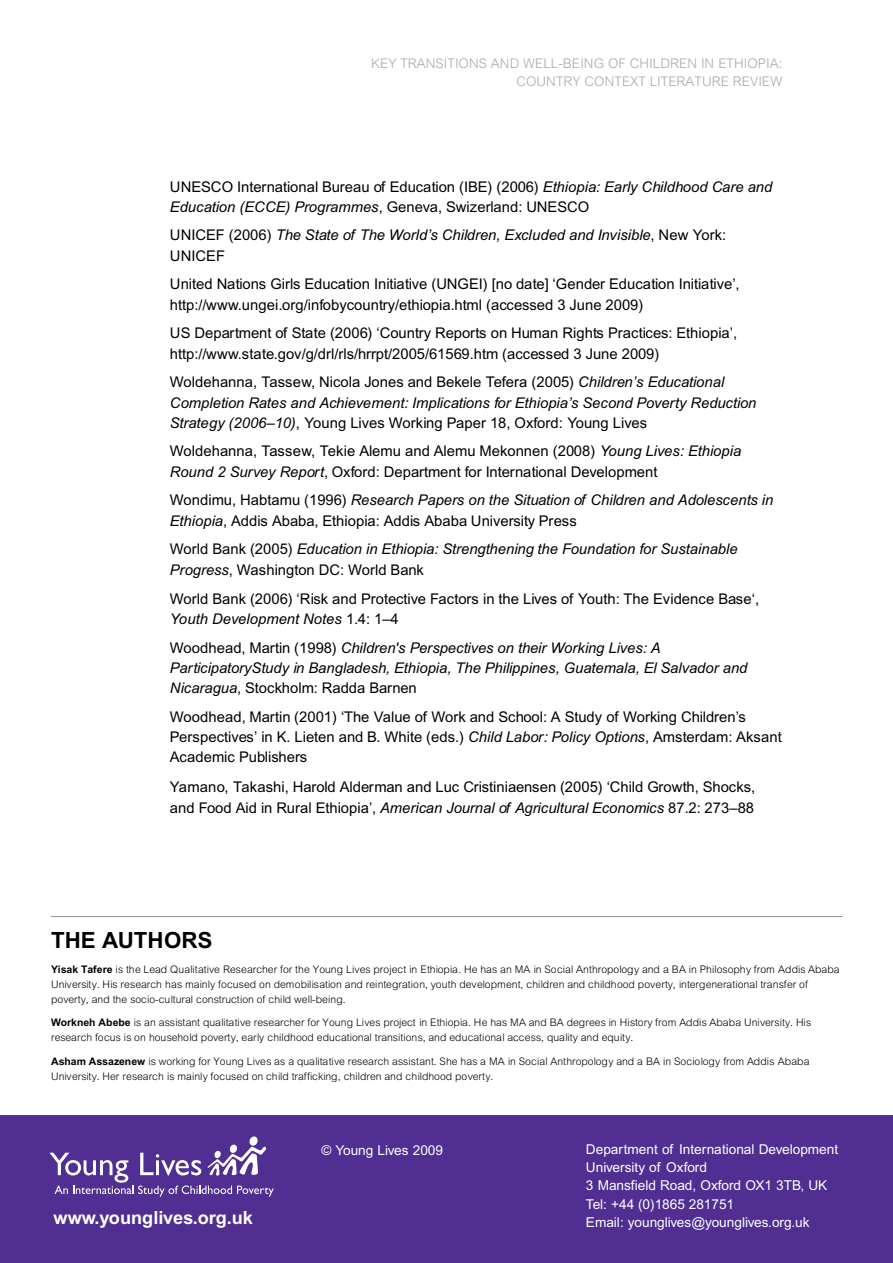
<style>
.page{position:relative;width:893px;height:1263px;background:#fff}
.page>*{position:absolute;margin:0;border:0;box-sizing:border-box;transform-origin:0 0}
.t1{font:700 22.35px "Arial";color:#000}
.t2{font:700 18.15px "Arial";color:#fff}
.t3{font:14.7px/20.5px "Arial";letter-spacing:.005em;color:#000}
.t4{font:italic 14.7px/20.4px "Arial";color:#000}
.t5{font:13.65px/18.1px "Arial";color:#fff}
.t6{font:300 13.35px/18px "Arial";letter-spacing:.01em;color:#a9a9a9;text-align:right}
.t7{font:300 10.5px/14.7px "Arial";letter-spacing:-.005em;color:#000}
.s1{font-style:italic}
.s2{font-style:normal}
.s3{font-weight:700}
</style>
<div class="page">
<hr style="left:51px;top:916px;width:791px;height:1px;background:#929292">
<div style="left:0;top:1115px;width:893px;height:148px;background:#502e92"></div>
<svg style="left:49px;top:1136px;width:225px;height:61px"></svg>
<p class="t6" style="left:371px;top:55px;width:413px">KEY TRANSITIONS AND WELL-BEING OF CHILDREN IN ETHIOPIA:<br>COUNTRY CONTEXT LITERATURE REVIEW</p>
<p class="t3" style="left:170px;top:178px;width:604px">UNESCO International Bureau of Education (IBE) (2006) <span class="s1">Ethiopia: Early Childhood Care and<br>Education (ECCE) Programmes</span>, Geneva, Swizerland: UNESCO</p>
<p class="t4" style="left:170px;top:227px;width:558px"><span class="s2">UNICEF (2006)</span> The State of The World’s Children, Excluded and Invisible<span class="s2">, New York:<br>UNICEF</span></p>
<p class="t3" style="left:170px;top:276px;width:571px">United Nations Girls Education Initiative (UNGEI) [no date] ‘Gender Education Initiative’, http://www.ungei.org/infobycountry/ethiopia.html (accessed 3 June 2009)</p>
<p class="t3" style="left:170px;top:325px;width:569px">US Department of State (2006) ‘Country Reports on Human Rights Practices: Ethiopia’, http://www.state.gov/g/drl/rls/hrrpt/2005/61569.htm (accessed 3 June 2009)</p>
<p class="t4" style="left:170px;top:374px;width:588px"><span class="s2">Woldehanna, Tassew, Nicola Jones and Bekele Tefera (2005)</span> Children’s Educational<br>Completion Rates and Achievement: Implications for Ethiopia’s Second Poverty Reduction<br>Strategy (2006–10)<span class="s2">, Young Lives Working Paper 18, Oxford: Young Lives</span></p>
<p class="t3" style="left:170px;top:443px;width:573px">Woldehanna, Tassew, Tekie Alemu and Alemu Mekonnen (2008) <span class="s1">Young Lives: Ethiopia<br>Round 2 Survey Report</span>, Oxford: Department for International Development</p>
<p class="t3" style="left:170px;top:492px;width:605px">Wondimu, Habtamu (1996) <span class="s1">Research Papers on the Situation of Children and Adolescents in<br>Ethiopia</span>, Addis Ababa, Ethiopia: Addis Ababa University Press</p>
<p class="t4" style="left:170px;top:541px;width:569px"><span class="s2">World Bank (2005)</span> Education in Ethiopia: Strengthening the Foundation for Sustainable<br>Progress<span class="s2">, Washington DC: World Bank</span></p>
<p class="t3" style="left:170px;top:590px;width:591px;line-height:20.1px">World Bank (2006) ‘Risk and Protective Factors in the Lives of Youth: The Evidence Base‘,<br><span class="s1">Youth Development Notes</span> 1.4: 1–4</p>
<p class="t4" style="left:170px;top:639px;width:579px"><span class="s2">Woodhead, Martin (1998)</span> Children's Perspectives on their Working Lives: A<br>ParticipatoryStudy in Bangladesh, Ethiopia, The Philippines, Guatemala, El Salvador and<br>Nicaragua<span class="s2">, Stockholm: Radda Barnen</span></p>
<p class="t3" style="left:170px;top:708px;width:613px">Woodhead, Martin (2001) ‘The Value of Work and School: A Study of Working Children’s<br>Perspectives’ in K. Lieten and B. White (eds.) <span class="s1">Child Labor: Policy Options</span>, Amsterdam: Aksant<br>Academic Publishers</p>
<p class="t3" style="left:170px;top:777px;width:587px;line-height:21.3px">Yamano, Takashi, Harold Alderman and Luc Cristiniaensen (2005) ‘Child Growth, Shocks, and Food Aid in Rural Ethiopia’, <span class="s1">American Journal of Agricultural Economics</span> 87.2: 273–88</p>
<h1 class="t1" style="left:51px;top:931px;width:163px">THE AUTHORS</h1>
<p class="t7" style="left:51px;top:963px;width:790px"><span class="s3">Yisak Tafere</span> is the Lead Qualitative Researcher for the Young Lives project in Ethiopia. He has an MA in Social Anthropology and a BA in Philosophy from Addis Ababa<br>University. His research has mainly focused on demobilisation and reintegration, youth development, children and childhood poverty, intergenerational transfer of poverty, and the socio-cultural construction of child well-being.</p>
<p class="t7" style="left:51px;top:1016px;width:762px"><span class="s3">Workneh Abebe</span> is an assistant qualitative researcher for Young Lives project in Ethiopia. He has MA and BA degrees in History from Addis Ababa University. His research focus is on household poverty, early childhood educational transitions, and educational access, quality and equity.</p>
<p class="t7" style="left:51px;top:1055px;width:760px"><span class="s3">Asham Assazenew</span> is working for Young Lives as a qualitative research assistant. She has a MA in Social Anthropology and a BA in Sociology from Addis Ababa<br>University. Her research is mainly focused on child trafficking, children and childhood poverty.</p>
<p class="t2" style="left:54px;top:1211px;width:201px">www.younglives.org.uk</p>
<p class="t5" style="left:321px;top:1143px;width:123px">© Young Lives 2009</p>
<p class="t5" style="left:586px;top:1142px;width:254px">Department of International Development<br>University of Oxford<br>3 Mansfield Road, Oxford OX1 3TB, UK<br>Tel: +44 (0)1865 281751<br>Email: younglives@younglives.org.uk</p>
</div>
